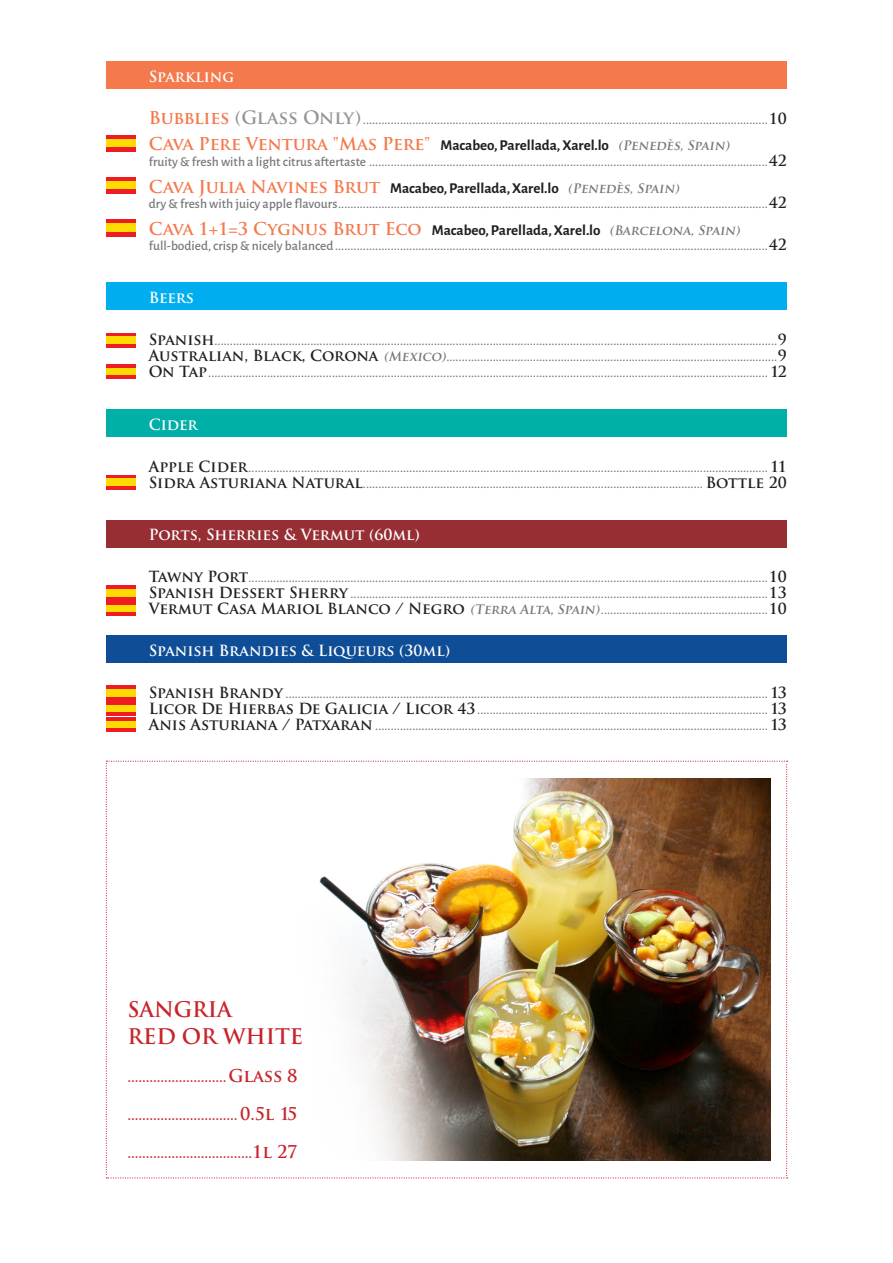
<style>
.page{position:relative;width:893px;height:1263px;background:#fff}
.page>*{position:absolute;margin:0;border:0;box-sizing:border-box;transform-origin:0 0}
.t1{font:700 21px/27px "Trajan Pro";letter-spacing:-.01em;color:#c8242b}
.t2{font:700 15px "Alegreya Sans";color:#231f20}
.t3{font:700 15px "Trajan Pro";color:#c8242b}
.t4{font:700 15px "Trajan Pro";color:#fff}
.t5{font:500 13.5px/15.8px "Alegreya Sans";color:#76787b;text-align:justify}
.s1{font-family:"Trajan Pro";font-weight:700;font-size:17.25px;color:#f4794c}
.s2{font-family:"Trajan Pro";font-weight:700;font-size:18px;color:#939598}
.s3{font-family:"Trajan Pro";font-weight:700;font-size:15px;color:#231f20}
.s4{font-family:"Trajan Pro";font-size:17.25px;color:#f4794c}
.s5{font-family:"Trajan Pro";font-size:12.75px;color:#76787b}
.s6{font-family:"Trajan Pro";font-weight:700;font-size:12.75px}
.s7{font-size:17.25px}
</style>
<div class="page">
<div style="left:106px;top:62px;width:681px;height:27px;background:#f4794c"></div>
<div style="left:106px;top:283px;width:681px;height:27px;background:#00aeef"></div>
<div style="left:106px;top:409px;width:681px;height:27px;background:#00afa5"></div>
<div style="left:106px;top:520px;width:681px;height:27px;background:#962e33"></div>
<div style="left:106px;top:636px;width:681px;height:27px;background:#0f4d96"></div>
<hr style="left:106px;top:135px;width:30px;height:4px;background:#ee1d23">
<div style="left:106px;top:139px;width:30px;height:9px;background:#ffdc01"></div>
<hr style="left:106px;top:148px;width:30px;height:4px;background:#ee1d23">
<hr style="left:106px;top:177px;width:30px;height:4px;background:#ee1d23">
<div style="left:106px;top:181px;width:30px;height:9px;background:#ffdc01"></div>
<hr style="left:106px;top:190px;width:30px;height:4px;background:#ee1d23">
<hr style="left:106px;top:219px;width:30px;height:4px;background:#ee1d23">
<div style="left:106px;top:223px;width:30px;height:9px;background:#ffdc01"></div>
<hr style="left:106px;top:232px;width:30px;height:4px;background:#ee1d23">
<hr style="left:106px;top:333px;width:30px;height:3px;background:#ee1d23">
<div style="left:106px;top:336px;width:30px;height:8px;background:#ffdc01"></div>
<hr style="left:106px;top:344px;width:30px;height:4px;background:#ee1d23">
<hr style="left:106px;top:364px;width:30px;height:4px;background:#ee1d23">
<div style="left:106px;top:368px;width:30px;height:7px;background:#ffdc01"></div>
<hr style="left:106px;top:375px;width:30px;height:4px;background:#ee1d23">
<svg style="left:106px;top:475px;width:30px;height:4px"></svg>
<div style="left:106px;top:479px;width:30px;height:7px;background:#ffdc01"></div>
<hr style="left:106px;top:486px;width:30px;height:4px;background:#ee1d23">
<hr style="left:106px;top:585px;width:30px;height:4px;background:#ee1d23">
<div style="left:106px;top:589px;width:30px;height:8px;background:#ffdc01"></div>
<hr style="left:106px;top:597px;width:30px;height:3px;background:#ee1d23">
<hr style="left:106px;top:601px;width:30px;height:4px;background:#ee1d23">
<div style="left:106px;top:605px;width:30px;height:7px;background:#ffdc01"></div>
<hr style="left:106px;top:612px;width:30px;height:4px;background:#ee1d23">
<hr style="left:106px;top:685px;width:30px;height:4px;background:#ee1d23">
<div style="left:106px;top:689px;width:30px;height:8px;background:#ffdc01"></div>
<hr style="left:106px;top:697px;width:30px;height:3px;background:#ee1d23">
<hr style="left:106px;top:701px;width:30px;height:4px;background:#ee1d23">
<div style="left:106px;top:705px;width:30px;height:7px;background:#ffdc01"></div>
<hr style="left:106px;top:712px;width:30px;height:4px;background:#ee1d23">
<hr style="left:106px;top:717px;width:30px;height:4px;background:#ee1d23">
<div style="left:106px;top:721px;width:30px;height:7px;background:#ffdc01"></div>
<hr style="left:106px;top:728px;width:30px;height:4px;background:#ee1d23">
<img style="left:106px;top:761px;width:682px;height:417px">
<p class="t4" style="left:149px;top:67px;width:87px">Sparkling</p>
<p class="t5" style="left:149px;top:111px;width:639px"><span class="s1">Bubblies</span> <span class="s2">(Glass Only)</span>...................................................................................................................................<span class="s3">10</span></p>
<p class="t2" style="left:149px;top:135px;width:585px"><span class="s4">Cava Pere Ventura "Mas Pere"</span> Macabeo, Parellada, Xarel.lo <span class="s5">(Penedès, Spain)</span></p>
<p class="t5" style="left:149px;top:153px;width:639px">fruity &amp; fresh with a light citrus aftertaste .................................................................................................................................<span class="s3">42</span></p>
<p class="t2" style="left:149px;top:177px;width:534px"><span class="s4">Cava Julia Navines Brut</span> Macabeo, Parellada, Xarel.lo <span class="s5">(Penedès, Spain)</span></p>
<p class="t5" style="left:149px;top:195px;width:639px">dry &amp; fresh with juicy apple flavours...........................................................................................................................................<span class="s3">42</span></p>
<p class="t2" style="left:149px;top:219px;width:595px"><span class="s4">Cava 1+1=3 Cygnus Brut Eco</span> Macabeo, Parellada, Xarel.lo <span class="s5">(Barcelona, Spain)</span></p>
<p class="t5" style="left:149px;top:237px;width:639px">full-bodied, crisp &amp; nicely balanced............................................................................................................................................<span class="s3">42</span></p>
<p class="t4" style="left:149px;top:288px;width:47px">Beers</p>
<p class="t5" style="left:149px;top:332px;width:639px"><span class="s3">Spanish</span>......................................................................................................................................................................................<span class="s3">9<br>Australian, Black, Corona</span> <span class="s6">(Mexico)</span>...........................................................................................................<span class="s3">9<br>On Tap</span>..................................................................................................................................................................................... <span class="s3">12</span></p>
<p class="t4" style="left:149px;top:415px;width:51px">Cider</p>
<p class="t5" style="left:149px;top:459px;width:639px"><span class="s3">Apple Cider</span>........................................................................................................................................................................ <span class="s3">11<br>Sidra Asturiana Natural</span>.............................................................................................................. <span class="s3">Bottle 20</span></p>
<p class="t4" style="left:149px;top:525px;width:273px">Ports, Sherries &amp; Vermut (60ml)</p>
<p class="t5" style="left:149px;top:569px;width:639px"><span class="s3">Tawny Port</span>........................................................................................................................................................................<span class="s3">10<br>Spanish Dessert Sherry</span> .......................................................................................................................................<span class="s3">13<br>Vermut Casa Mariol Blanco / Negro</span> <span class="s6">(Terra Alta, Spain)</span>......................................................<span class="s3">10</span></p>
<p class="t4" style="left:149px;top:641px;width:303px">Spanish Brandies &amp; Liqueurs (30ml)</p>
<p class="t5" style="left:149px;top:685px;width:639px"><span class="s3">Spanish Brandy</span> ............................................................................................................................................................ <span class="s3">13<br>Licor De Hierbas De Galicia / Licor 43</span>.............................................................................................. <span class="s3">13<br>Anis Asturiana / Patxaran</span> ............................................................................................................................... <span class="s3">13</span></p>
<p class="t1" style="left:128px;top:996px;width:177px">SANGRIA<br>RED OR WHITE</p>
<p class="t3" style="left:128px;top:1067px;width:172px">...........................<span class="s7">Glass 8</span></p>
<p class="t3" style="left:128px;top:1105px;width:172px">.............................. <span class="s7">0.5l 15</span></p>
<p class="t3" style="left:128px;top:1143px;width:172px">..................................<span class="s7">1l 27</span></p>
</div>
